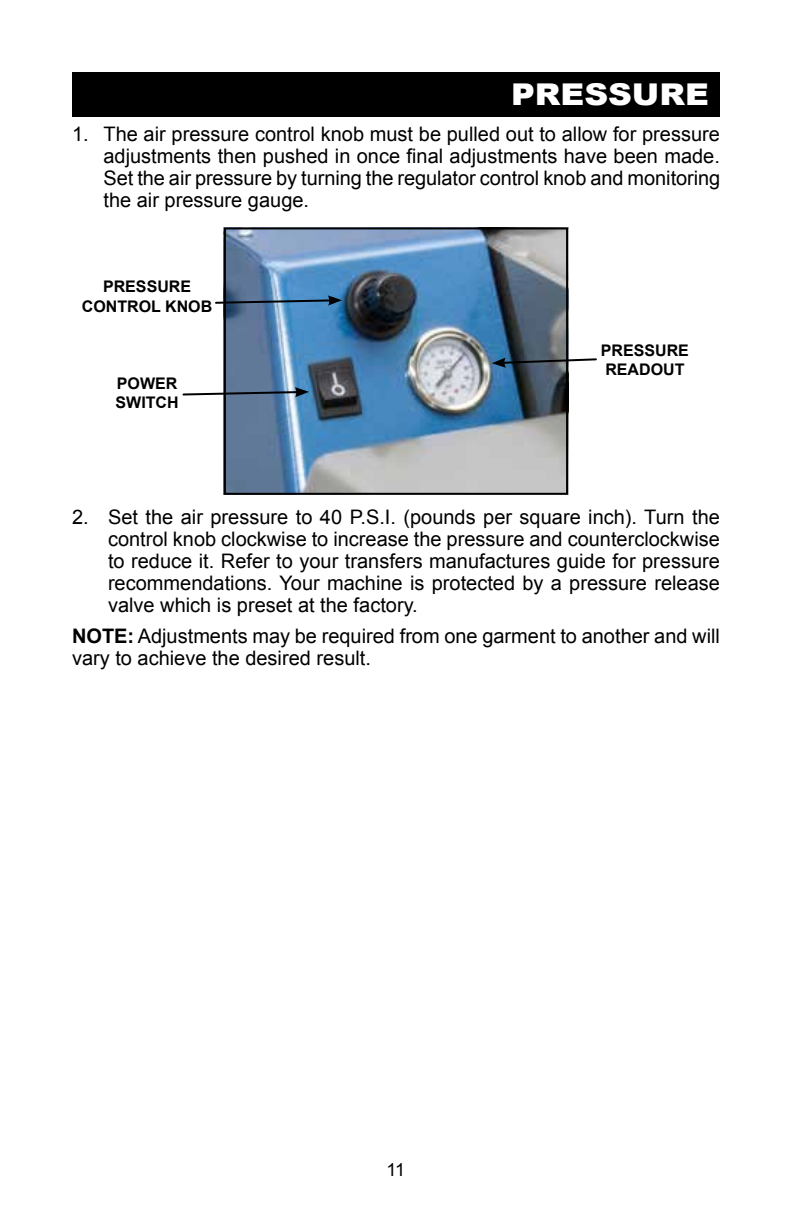
<style>
.page{position:relative;width:792px;height:1224px;background:#fff}
.page>*{position:absolute;margin:0;border:0;box-sizing:border-box;transform-origin:0 0}
.t1{font:900 30px "Arial";color:#fff;scale:1.1 1}
.t2{font:20px/22px "Arial";color:#000;text-align:justify}
.t3{font:18px "Arial";color:#000}
.t4{font:700 16px/19.2px "Arial";color:#000}
.s1{font-weight:700}
</style>
<div class="page">
<div style="left:73px;top:73px;width:646px;height:43px;background:#000"></div>
<div style="left:72px;top:72px;width:648px;height:45px;border:2px solid #000"></div>
<img style="left:227px;top:230px;width:338px;height:262px">
<div style="left:224px;top:227px;width:344px;height:268px;border:2px solid #000"></div>
<svg style="left:215px;top:295px;width:127px;height:11px"></svg>
<svg style="left:182px;top:387px;width:127px;height:10px"></svg>
<svg style="left:492px;top:357px;width:105px;height:11px"></svg>
<h1 class="t1" style="left:511px;top:73px;width:181px">PRESSURE</h1>
<p class="t2" style="left:104px;top:123px;width:618px;text-indent:-32px">1. The air pressure control knob must be pulled out to allow for pressure adjustments then pushed in once final adjustments have been made.<br>Set the air pressure by turning the regulator control knob and monitoring the air pressure gauge.</p>
<p class="t4" style="left:82px;top:278px;width:132px;text-align:center">PRESSURE<br>CONTROL KNOB</p>
<p class="t4" style="left:116px;top:374px;width:65px">POWER<br>SWITCH</p>
<p class="t4" style="left:601px;top:342px;width:90px">PRESSURE<br>READOUT</p>
<p class="t2" style="left:108px;top:506px;width:613px;text-indent:-36px">2. Set the air pressure to 40 P.S.I. (pounds per square inch). Turn the control knob clockwise to increase the pressure and counterclockwise to reduce it. Refer to your transfers manufactures guide for pressure recommendations. Your machine is protected by a pressure release valve which is preset at the factory.</p>
<p class="t2" style="left:72px;top:625px;width:649px"><span class="s1">NOTE:</span> Adjustments may be required from one garment to another and will vary to achieve the desired result.</p>
<p class="t3" style="left:387px;top:1158px;width:20px">11</p>
</div>
